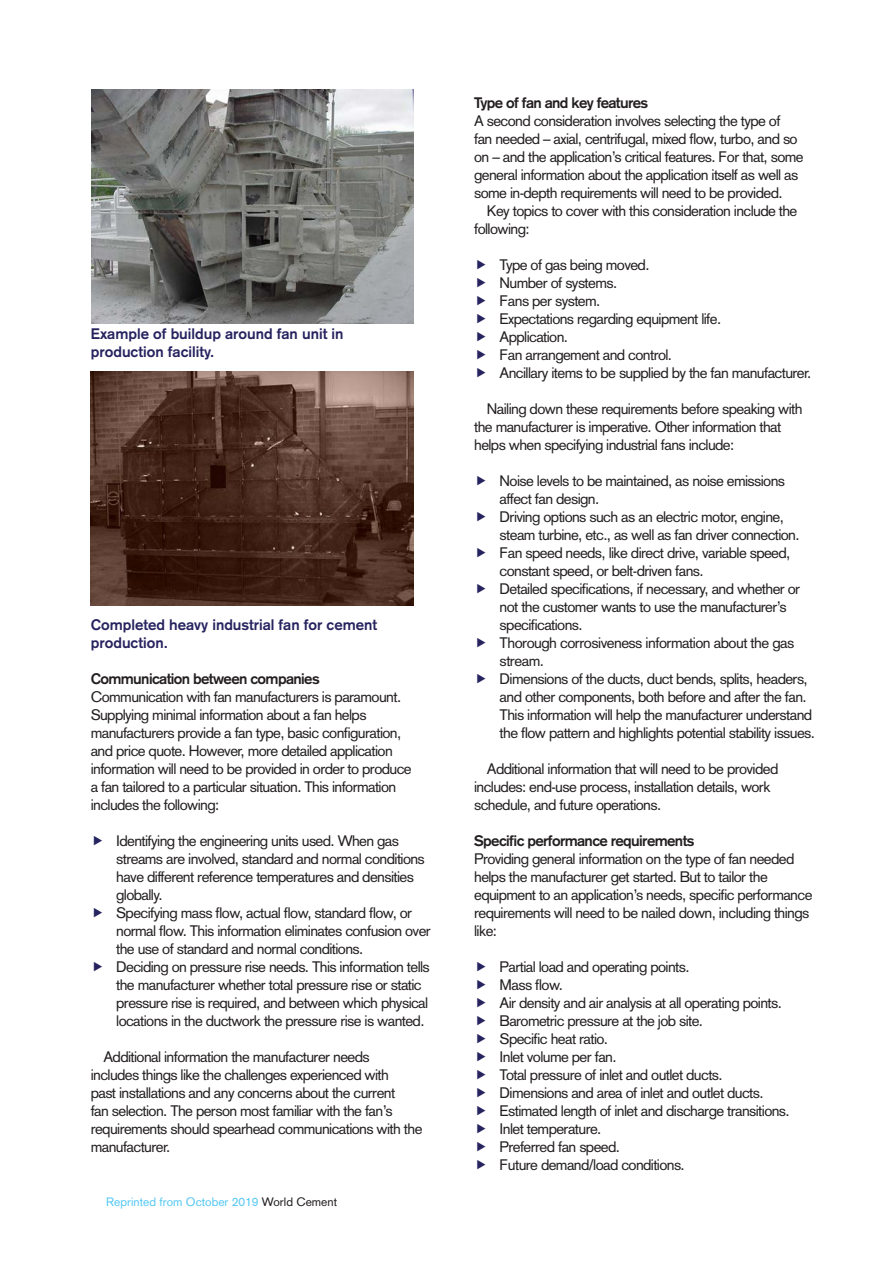
<style>
.page{position:relative;width:893px;height:1263px;background:#fff}
.page>*{position:absolute;margin:0;border:0;box-sizing:border-box;transform-origin:0 0}
.Text_1st_Para{font:15px/18px "Akzidenz Grotesk";letter-spacing:-.04em;color:#231f20}
.Body_Text{font:15px/18px "Akzidenz Grotesk";letter-spacing:-.04em;color:#231f20}
.Caption__No_Line{font:700 15px/18px "Akzidenz Grotesk";color:#26235f}
.Subhead_2{font:700 15px "Akzidenz Grotesk";letter-spacing:-.04em;color:#231f20}
.t1{font:12px "Akzidenz Grotesk";color:#56c8f3}
.s1{color:#231f20}
</style>
<div class="page">
<img style="left:91px;top:89px;width:323px;height:234px">
<img style="left:91px;top:372px;width:323px;height:234px">
<p class="Caption__No_Line" style="left:91px;top:325px;width:254px">Example of buildup around fan unit in production facility.</p>
<p class="Caption__No_Line" style="left:91px;top:616px;width:288px">Completed heavy industrial fan for cement production.</p>
<p class="Subhead_2" style="left:91px;top:670px;width:230px">Communication between companies</p>
<p class="Text_1st_Para" style="left:91px;top:688px;width:322px">Communication with fan manufacturers is paramount.<br>Supplying minimal information about a fan helps manufacturers provide a fan type, basic configuration, and price quote. However, more detailed application information will need to be provided in order to produce a fan tailored to a particular situation. This information includes the following:</p>
<p class="Text_1st_Para" style="left:116px;top:832px;width:310px">Identifying the engineering units used. When gas streams are involved, standard and normal conditions have different reference temperatures and densities globally.</p>
<p class="Text_1st_Para" style="left:116px;top:904px;width:316px">Specifying mass flow, actual flow, standard flow, or normal flow. This information eliminates confusion over the use of standard and normal conditions.</p>
<p class="Text_1st_Para" style="left:116px;top:958px;width:315px">Deciding on pressure rise needs. This information tells the manufacturer whether total pressure rise or static pressure rise is required, and between which physical locations in the ductwork the pressure rise is wanted.</p>
<p class="Body_Text" style="left:91px;top:1048px;width:333px;text-indent:13px">Additional information the manufacturer needs<br>includes things like the challenges experienced with<br>past installations and any concerns about the current<br>fan selection. The person most familiar with the fan’s requirements should spearhead communications with the manufacturer.</p>
<p class="t1" style="left:106px;top:1194px;width:232px">Reprinted from October 2019 <span class="s1">World Cement</span></p>
<p class="Subhead_2" style="left:474px;top:94px;width:175px">Type of fan and key features</p>
<p class="Text_1st_Para" style="left:474px;top:112px;width:331px">A second consideration involves selecting the type of<br>fan needed – axial, centrifugal, mixed flow, turbo, and so on – and the application’s critical features. For that, some general information about the application itself as well as some in‑depth requirements will need to be provided.</p>
<p class="Body_Text" style="left:474px;top:202px;width:325px;text-indent:13px">Key topics to cover with this consideration include the following:</p>
<p class="Text_1st_Para" style="left:500px;top:256px;width:151px">Type of gas being moved.</p>
<p class="Text_1st_Para" style="left:500px;top:274px;width:119px">Number of systems.</p>
<p class="Text_1st_Para" style="left:500px;top:292px;width:102px">Fans per system.</p>
<p class="Text_1st_Para" style="left:500px;top:310px;width:223px">Expectations regarding equipment life.</p>
<p class="Text_1st_Para" style="left:500px;top:328px;width:70px">Application.</p>
<p class="Text_1st_Para" style="left:500px;top:346px;width:174px">Fan arrangement and control.</p>
<p class="Text_1st_Para" style="left:500px;top:364px;width:313px">Ancillary items to be supplied by the fan manufacturer.</p>
<p class="Body_Text" style="left:474px;top:400px;width:330px;text-indent:13px">Nailing down these requirements before speaking with the manufacturer is imperative. Other information that helps when specifying industrial fans include:</p>
<p class="Text_1st_Para" style="left:500px;top:472px;width:287px">Noise levels to be maintained, as noise emissions affect fan design.</p>
<p class="Text_1st_Para" style="left:500px;top:508px;width:301px">Driving options such as an electric motor, engine, steam turbine, etc., as well as fan driver connection.</p>
<p class="Text_1st_Para" style="left:500px;top:544px;width:292px">Fan speed needs, like direct drive, variable speed, constant speed, or belt-driven fans.</p>
<p class="Text_1st_Para" style="left:500px;top:580px;width:302px">Detailed specifications, if necessary, and whether or not the customer wants to use the manufacturer’s specifications.</p>
<p class="Text_1st_Para" style="left:500px;top:634px;width:296px">Thorough corrosiveness information about the gas stream.</p>
<p class="Text_1st_Para" style="left:500px;top:670px;width:317px">Dimensions of the ducts, duct bends, splits, headers, and other components, both before and after the fan.<br>This information will help the manufacturer understand the flow pattern and highlights potential stability issues.</p>
<p class="Body_Text" style="left:474px;top:760px;width:306px;text-indent:13px">Additional information that will need to be provided includes: end-use process, installation details, work schedule, and future operations.</p>
<p class="Subhead_2" style="left:474px;top:832px;width:222px">Specific performance requirements</p>
<p class="Text_1st_Para" style="left:474px;top:850px;width:340px">Providing general information on the type of fan needed helps the manufacturer get started. But to tailor the equipment to an application’s needs, specific performance requirements will need to be nailed down, including things like:</p>
<p class="Text_1st_Para" style="left:500px;top:958px;width:191px">Partial load and operating points.</p>
<p class="Text_1st_Para" style="left:500px;top:976px;width:65px">Mass flow.</p>
<p class="Text_1st_Para" style="left:500px;top:994px;width:284px">Air density and air analysis at all operating points.</p>
<p class="Text_1st_Para" style="left:500px;top:1012px;width:205px">Barometric pressure at the job site.</p>
<p class="Text_1st_Para" style="left:500px;top:1030px;width:110px">Specific heat ratio.</p>
<p class="Text_1st_Para" style="left:500px;top:1048px;width:118px">Inlet volume per fan.</p>
<p class="Text_1st_Para" style="left:500px;top:1066px;width:225px">Total pressure of inlet and outlet ducts.</p>
<p class="Text_1st_Para" style="left:500px;top:1084px;width:265px">Dimensions and area of inlet and outlet ducts.</p>
<p class="Text_1st_Para" style="left:500px;top:1102px;width:292px">Estimated length of inlet and discharge transitions.</p>
<p class="Text_1st_Para" style="left:500px;top:1120px;width:103px">Inlet temperature.</p>
<p class="Text_1st_Para" style="left:500px;top:1138px;width:122px">Preferred fan speed.</p>
<p class="Text_1st_Para" style="left:500px;top:1156px;width:187px">Future demand/load conditions.</p>
</div>
